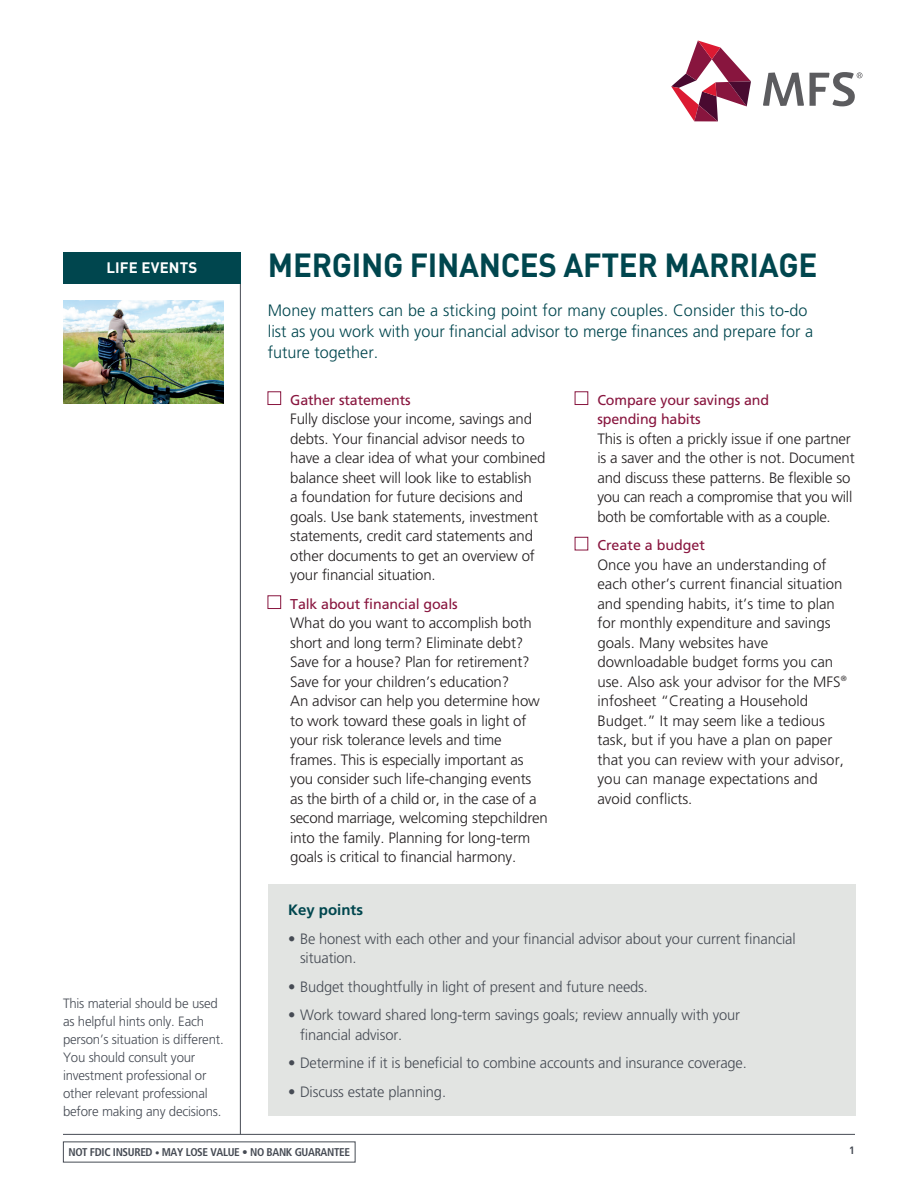
<style>
.page{position:relative;width:918px;height:1188px;background:#fff}
.page>*{position:absolute;margin:0;border:0;box-sizing:border-box;transform-origin:0 0}
.t1{font:700 33px "DINOT";letter-spacing:-.01em;color:#00464e;scale:.95 1}
.t2{font:300 16.5px/21px "Frutiger LT Std";color:#00464e}
.t3{font:300 15px/19.5px "Frutiger LT Std";letter-spacing:-.01em;color:#231f20}
.t4{font:300 15px/19.5px "Frutiger LT Std";letter-spacing:-.01em;color:#464b54}
.t5{font:700 15px "DINOT";letter-spacing:.01em;color:#fff}
.t6{font:700 15px "Frutiger LT Std";color:#00464e}
.t7{font:14.25px/19.5px "Frutiger LT Std";letter-spacing:-.01em;color:#88153e}
.t8{font:300 13.5px/18px "Frutiger LT Std";letter-spacing:-.015em;color:#464b54}
.t9{font:700 condensed 11.25px "Frutiger LT Std";letter-spacing:-.03em;color:#464b54}
.t10{font:700 10.5px "DINOT";color:#464b54}
.s1{font-size:9px}
</style>
<div class="page">
<hr style="left:63px;top:1134px;width:792px;height:1px;background:#464b54">
<hr style="left:240px;top:252px;width:1px;height:882px;background:#464b54">
<svg style="left:671px;top:40px;width:80px;height:81px"></svg>
<svg style="left:763px;top:72px;width:41px;height:34px"></svg>
<svg style="left:810px;top:72px;width:53px;height:34px"></svg>
<img style="left:63px;top:300px;width:160px;height:103px">
<div style="left:269px;top:884px;width:587px;height:232px;background:#e2e4e2"></div>
<div style="left:63px;top:252px;width:178px;height:32px;background:#00464e"></div>
<div style="left:268px;top:392px;width:13px;height:13px;border:1px solid #88153e"></div>
<div style="left:268px;top:596px;width:13px;height:13px;border:1px solid #88153e"></div>
<div style="left:575px;top:392px;width:13px;height:13px;border:1px solid #88153e"></div>
<div style="left:575px;top:537px;width:13px;height:13px;border:1px solid #88153e"></div>
<p class="t5" style="left:106px;top:258px;width:92px">LIFE EVENTS</p>
<h1 class="t1" style="left:268px;top:244px;width:580px">MERGING FINANCES AFTER MARRIAGE</h1>
<p class="t2" style="left:268px;top:300px;width:547px">Money matters can be a sticking point for many couples. Consider this to‑do list as you work with your financial advisor to merge finances and prepare for a future together.</p>
<p class="t7" style="left:290px;top:390px;width:122px">Gather statements</p>
<p class="t3" style="left:290px;top:410px;width:257px">Fully disclose your income, savings and debts. Your financial advisor needs to have a clear idea of what your combined balance sheet will look like to establish<br>a foundation for future decisions and goals. Use bank statements, investment statements, credit card statements and other documents to get an overview of your financial situation.</p>
<p class="t7" style="left:290px;top:594px;width:169px">Talk about financial goals</p>
<p class="t3" style="left:290px;top:614px;width:259px">What do you want to accomplish both short and long term? Eliminate debt?<br>Save for a house? Plan for retirement?<br>Save for your children’s education?<br>An advisor can help you determine how to work toward these goals in light of your risk tolerance levels and time frames. This is especially important as you consider such life-changing events as the birth of a child or, in the case of a second marriage, welcoming stepchildren into the family. Planning for long-term goals is critical to financial harmony.</p>
<p class="t7" style="left:597px;top:390px;width:173px">Compare your savings and spending habits</p>
<p class="t3" style="left:597px;top:429px;width:259px">This is often a prickly issue if one partner is a saver and the other is not. Document and discuss these patterns. Be flexible so you can reach a compromise that you will both be comfortable with as a couple.</p>
<p class="t7" style="left:597px;top:536px;width:109px">Create a budget</p>
<p class="t3" style="left:597px;top:555px;width:251px">Once you have an understanding of each other’s current financial situation and spending habits, it’s time to plan for monthly expenditure and savings goals. Many websites have downloadable budget forms you can use. Also ask your advisor for the MFS<sup>® </sup>infosheet “Creating a Household Budget.” It may seem like a tedious task, but if you have a plan on paper that you can review with your advisor, you can manage expectations and avoid conflicts.</p>
<p class="t8" style="left:63px;top:995px;width:162px">This material should be used as helpful hints only. Each person’s situation is different.<br>You should consult your investment professional or other relevant professional before making any decisions.</p>
<p class="t6" style="left:288px;top:901px;width:77px">Key points</p>
<p class="t4" style="left:300px;top:929px;width:497px;text-indent:-12px">• Be honest with each other and your financial advisor about your current financial situation.</p>
<p class="t4" style="left:288px;top:977px;width:361px">• Budget thoughtfully in light of present and future needs.</p>
<p class="t4" style="left:300px;top:1005px;width:442px;text-indent:-12px">• Work toward shared long-term savings goals; review annually with your financial advisor.</p>
<p class="t4" style="left:288px;top:1053px;width:460px">• Determine if it is beneficial to combine accounts and insurance coverage.</p>
<p class="t4" style="left:288px;top:1082px;width:160px">• Discuss estate planning.</p>
<p class="t9" style="left:68px;top:1146px;width:283px">NOT FDIC INSURED <span class="s1">•</span> MAY LOSE VALUE • NO BANK GUARANTEE</p>
<p class="t10" style="left:849px;top:1143px;width:7px">1</p>
</div>
